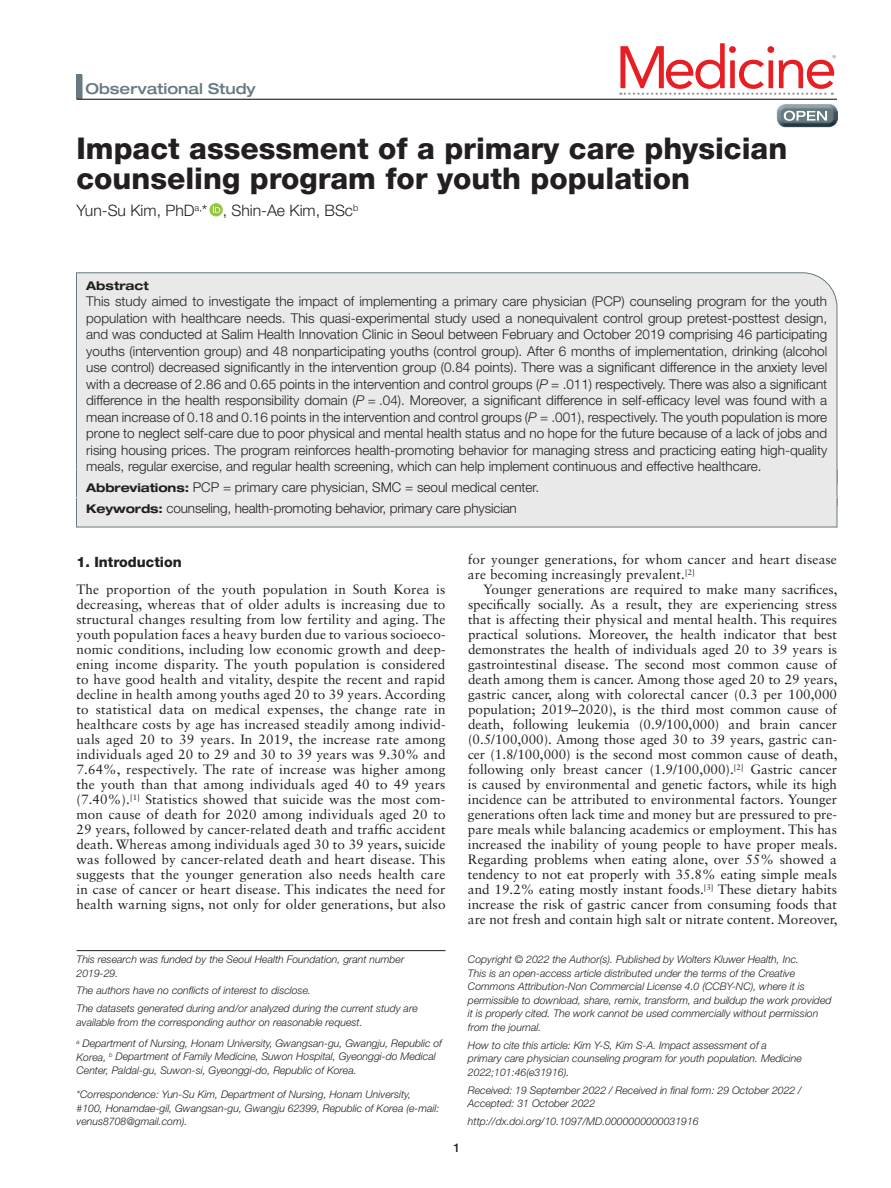
<style>
.page{position:relative;width:891px;height:1188px;background:#fff}
.page>*{position:absolute;margin:0;border:0;box-sizing:border-box;transform-origin:0 0}
.t1{font:59.4px "Avenir";letter-spacing:-.06em;color:#e71e24}
.t2{font:800 30px/30px "Helvetica Neue LT Std";color:#231f20}
.t3{font:300 15.75px "Helvetica Neue LT Std";color:#231f20}
.t4{font:500 expanded 15px "Helvetica Neue LT Std";color:#667981}
.t5{font:800 14.25px "Helvetica Neue LT Std";color:#231f20}
.t6{font:13.5px/15px "Sabon LT Std";letter-spacing:.01em;color:#231f20;text-align:justify}
.t7{font:300 13.5px/16.5px "Helvetica Neue LT Std";color:#231f20;text-align:justify}
.t8{font:700 expanded 12px "Helvetica Neue LT Std";color:#231f20}
.t9{font:500 12px "Helvetica Neue LT Std";color:#231f20}
.t10{font:italic 300 10.5px/13.5px "Helvetica Neue LT Std";color:#231f20}
.t11{font:500 10.35px "Akzidenz Grotesk BE";color:#909295}
.s1{font-style:italic}
.s2{font-weight:700;font-stretch:expanded;font-size:12px}
</style>
<div class="page">
<div style="left:76px;top:74px;width:6px;height:25px;background:#677981"></div>
<hr style="left:76px;top:99px;width:761px;height:1px;background:#231f20">
<img style="left:776px;top:104px;width:61px;height:24px">
<svg style="left:784px;top:111px;width:43px;height:10px"></svg>
<svg style="left:620px;top:93px;width:213px;height:2px"></svg>
<div style="left:76px;top:272px;width:762px;height:213px;background:#e9e9e9"></div>
<div style="left:76px;top:469px;width:761px;height:38px;background:#e9e9e9"></div>
<div style="left:76px;top:498px;width:761px;height:29px;background:#e9e9e9"></div>
<svg style="left:209px;top:203px;width:14px;height:13px"></svg>
<svg style="left:213px;top:206px;width:7px;height:7px"></svg>
<hr style="left:76px;top:950px;width:370px;height:1px;background:#231f20">
<p class="t4" style="left:86px;top:80px;width:172px">Observational Study</p>
<h1 class="t1" style="left:615px;top:33px;width:223px">Medicine</h1>
<p class="t11" style="left:832px;top:52px;width:6px">®</p>
<h2 class="t2" style="left:76px;top:134px;width:712px">Impact assessment of a primary care physician counseling program for youth population</h2>
<p class="t3" style="left:76px;top:201px;width:283px">Yun-Su Kim, PhD<sup>a,</sup>* , Shin-Ae Kim, BSc<sup>b</sup></p>
<p class="t8" style="left:86px;top:278px;width:64px">Abstract</p>
<p class="t7" style="left:86px;top:293px;width:743px">This study aimed to investigate the impact of implementing a primary care physician (PCP) counseling program for the youth population with healthcare needs. This quasi-experimental study used a nonequivalent control group pretest-posttest design, and was conducted at Salim Health Innovation Clinic in Seoul between February and October 2019 comprising 46 participating youths (intervention group) and 48 nonparticipating youths (control group). After 6 months of implementation, drinking (alcohol use control) decreased significantly in the intervention group (0.84 points). There was a significant difference in the anxiety level with a decrease of 2.86 and 0.65 points in the intervention and control groups (<span class="s1">P</span> = .011) respectively. There was also a significant difference in the health responsibility domain (<span class="s1">P</span> = .04). Moreover, a significant difference in self-efficacy level was found with a mean increase of 0.18 and 0.16 points in the intervention and control groups (<span class="s1">P =</span> .001), respectively. The youth population is more prone to neglect self-care due to poor physical and mental health status and no hope for the future because of a lack of jobs and rising housing prices. The program reinforces health-promoting behavior for managing stress and practicing eating high-quality meals, regular exercise, and regular health screening, which can help implement continuous and effective healthcare.</p>
<p class="t7" style="left:86px;top:477px;width:455px;line-height:21px"><span class="s2">Abbreviations:</span> PCP = primary care physician, SMC = seoul medical center.<br><span class="s2">Keywords:</span> counseling, health-promoting behavior, primary care physician</p>
<p class="t5" style="left:76px;top:554px;width:107px">1. Introduction</p>
<p class="t6" style="left:76px;top:582px;width:371px">The proportion of the youth population in South Korea is decreasing, whereas that of older adults is increasing due to structural changes resulting from low fertility and aging. The youth population faces a heavy burden due to various socioeco&shy;nomic conditions, including low economic growth and deep&shy;ening income disparity. The youth population is considered to have good health and vitality, despite the recent and rapid decline in health among youths aged 20 to 39 years. According to statistical data on medical expenses, the change rate in healthcare costs by age has increased steadily among individ&shy;uals aged 20 to 39 years. In 2019, the increase rate among individuals aged 20 to 29 and 30 to 39 years was 9.30% and 7.64%, respectively. The rate of increase was higher among the youth than that among individuals aged 40 to 49 years (7.40%).<sup>[1]</sup> Statistics showed that suicide was the most com&shy;mon cause of death for 2020 among individuals aged 20 to 29 years, followed by cancer-related death and traffic accident death. Whereas among individuals aged 30 to 39 years, suicide was followed by cancer-related death and heart disease. This suggests that the younger generation also needs health care in case of cancer or heart disease. This indicates the need for health warning signs, not only for older generations, but also</p>
<p class="t6" style="left:468px;top:552px;width:370px">for younger generations, for whom cancer and heart disease are becoming increasingly prevalent.<sup>[2]</sup></p>
<p class="t6" style="left:468px;top:582px;width:371px;text-indent:15px">Younger generations are required to make many sacrifices, specifically socially. As a result, they are experiencing stress that is affecting their physical and mental health. This requires practical solutions. Moreover, the health indicator that best demonstrates the health of individuals aged 20 to 39 years is gastrointestinal disease. The second most common cause of death among them is cancer. Among those aged 20 to 29 years, gastric cancer, along with colorectal cancer (0.3 per 100,000 population; 2019–2020), is the third most common cause of death, following leukemia (0.9/100,000) and brain cancer (0.5/100,000). Among those aged 30 to 39 years, gastric can&shy;cer (1.8/100,000) is the second most common cause of death, following only breast cancer (1.9/100,000).<sup>[2]</sup> Gastric cancer is caused by environmental and genetic factors, while its high incidence can be attributed to environmental factors. Younger generations often lack time and money but are pressured to pre&shy;pare meals while balancing academics or employment. This has increased the inability of young people to have proper meals.<br>Regarding problems when eating alone, over 55% showed a tendency to not eat properly with 35.8% eating simple meals and 19.2% eating mostly instant foods.<sup>[3]</sup> These dietary habits increase the risk of gastric cancer from consuming foods that are not fresh and contain high salt or nitrate content. Moreover,</p>
<p class="t10" style="left:76px;top:952px;width:329px">This research was funded by the Seoul Health Foundation, grant number<br>2019-29.</p>
<p class="t10" style="left:76px;top:982px;width:343px;line-height:18px">The authors have no conflicts of interest to disclose.<br>The datasets generated during and/or analyzed during the current study are</p>
<p class="t10" style="left:76px;top:1012px;width:367px;line-height:21px">available from the corresponding author on reasonable request.<br><sup>a</sup> Department of Nursing, Honam University, Gwangsan-gu, Gwangju, Republic of</p>
<p class="t10" style="left:76px;top:1050px;width:361px">Korea, <sup>b</sup> Department of Family Medicine, Suwon Hospital, Gyeonggi-do Medical<br>Center, Paldal-gu, Suwon-si, Gyeonggi-do, Republic of Korea.</p>
<p class="t10" style="left:76px;top:1087px;width:364px">*Correspondence: Yun-Su Kim, Department of Nursing, Honam University, #100, Honamdae-gil, Gwangsan-gu, Gwangju 62399, Republic of Korea (e-mail: venus8708@gmail.com).</p>
<p class="t9" style="left:453px;top:1140px;width:8px">1</p>
<p class="t10" style="left:468px;top:952px;width:365px">Copyright © 2022 the Author(s). Published by Wolters Kluwer Health, Inc.<br>This is an open-access article distributed under the terms of the Creative Commons Attribution-Non Commercial License 4.0 (CCBY-NC), where it is permissible to download, share, remix, transform, and buildup the work provided it is properly cited. The work cannot be used commercially without permission from the journal.</p>
<p class="t10" style="left:468px;top:1038px;width:335px">How to cite this article: Kim Y-S, Kim S-A. Impact assessment of a primary care physician counseling program for youth population. Medicine<br>2022;101:46(e31916).</p>
<p class="t10" style="left:468px;top:1083px;width:335px">Received: 19 September 2022 / Received in final form: 29 October 2022 /<br>Accepted: 31 October 2022</p>
<p class="t10" style="left:468px;top:1114px;width:232px">http://dx.doi.org/10.1097/MD.0000000000031916</p>
</div>
